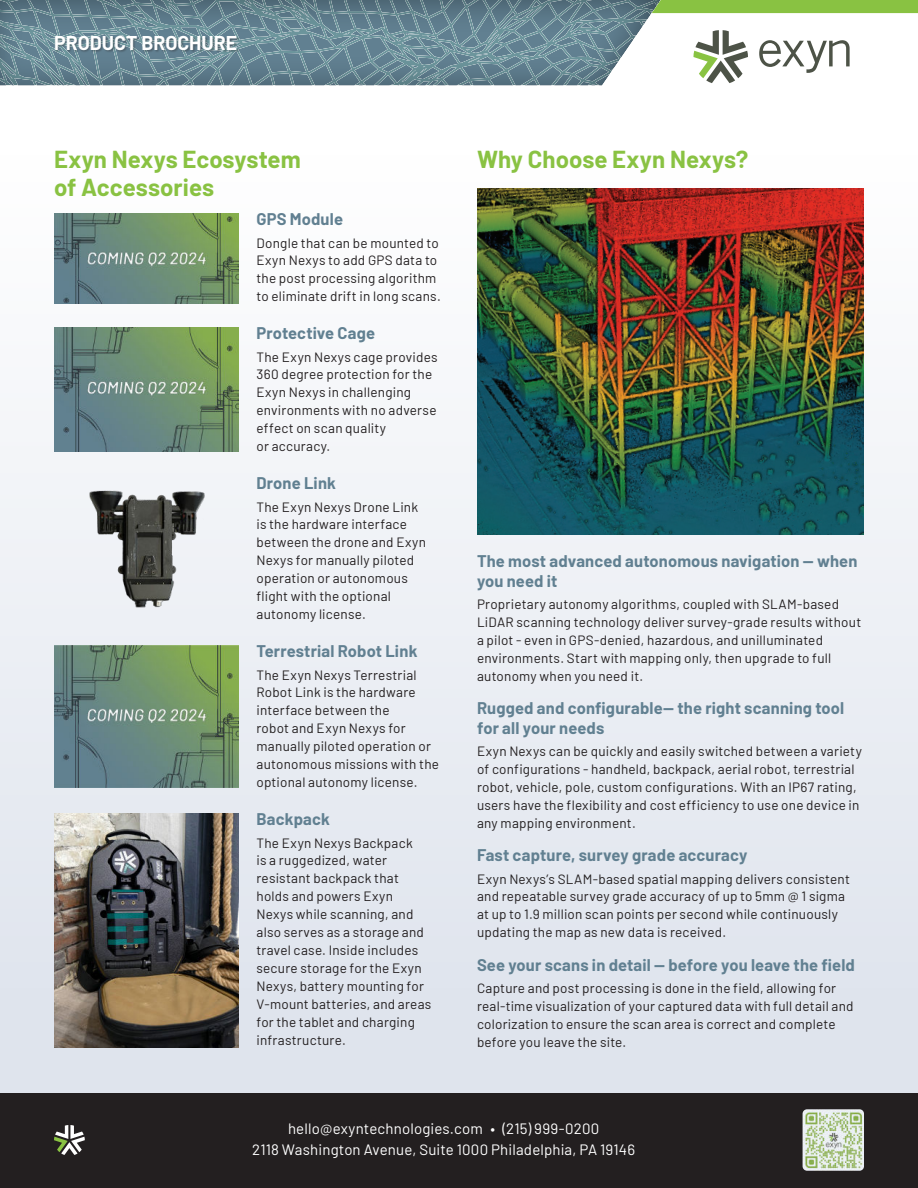
<style>
.page{position:relative;width:918px;height:1188px;background:#fff}
.page>*{position:absolute;margin:0;border:0;box-sizing:border-box;transform-origin:0 0}
.t1{font:700 24px/28.5px "Barlow";color:#89c242}
.t2{font:700 19.5px "Barlow";color:#fff}
.t3{font:700 16.5px/19.5px "Barlow";letter-spacing:.01em;color:#618091}
.t4{font:15px/21px "Barlow";letter-spacing:.01em;color:#fff;text-align:center}
.t5{font:13.5px/18px "Barlow";letter-spacing:.015em;color:#231f20}
</style>
<div class="page">
<svg style="left:0;top:0;width:574px;height:85px;background:#698794"></svg>
<div style="left:0;top:85px;width:918px;height:1008px;background:linear-gradient(to bottom,#fff,#dce1eb)"></div>
<svg style="left:574px;top:0;width:344px;height:126px"></svg>
<div style="left:0;top:1093px;width:918px;height:95px;background:#231f20"></div>
<svg style="left:54px;top:1125px;width:31px;height:30px"></svg>
<div style="left:55px;top:36px;width:185px;height:16px;background:#231f20;opacity:.33"></div>
<img style="left:803px;top:1109px;width:61px;height:62px">
<img style="left:54px;top:327px;width:184px;height:125px">
<img style="left:54px;top:477px;width:184px;height:139px">
<img style="left:54px;top:645px;width:184px;height:142px">
<img style="left:54px;top:813px;width:184px;height:234px">
<img style="left:477px;top:188px;width:387px;height:347px">
<img style="left:54px;top:213px;width:184px;height:90px">
<h2 class="t2" style="left:54px;top:35px;width:185px">PRODUCT BROCHURE</h2>
<h1 class="t1" style="left:54px;top:147px;width:248px">Exyn Nexys Ecosystem of Accessories</h1>
<p class="t3" style="left:256px;top:211px;width:88px">GPS Module</p>
<p class="t5" style="left:256px;top:235px;width:186px">Dongle that can be mounted to<br>Exyn Nexys to add GPS data to the post processing algorithm to eliminate drift in long scans.</p>
<p class="t3" style="left:256px;top:325px;width:120px">Protective Cage</p>
<p class="t5" style="left:256px;top:349px;width:183px">The Exyn Nexys cage provides<br>360 degree protection for the<br>Exyn Nexys in challenging environments with no adverse effect on scan quality<br>or accuracy.</p>
<p class="t3" style="left:256px;top:475px;width:81px">Drone Link</p>
<p class="t5" style="left:256px;top:499px;width:171px">The Exyn Nexys Drone Link is the hardware interface between the drone and Exyn<br>Nexys for manually piloted operation or autonomous flight with the optional autonomy license.</p>
<p class="t3" style="left:256px;top:643px;width:162px">Terrestrial Robot Link</p>
<p class="t5" style="left:256px;top:667px;width:184px">The Exyn Nexys Terrestrial<br>Robot Link is the hardware interface between the<br>robot and Exyn Nexys for manually piloted operation or autonomous missions with the optional autonomy license.</p>
<p class="t3" style="left:256px;top:811px;width:75px">Backpack</p>
<p class="t5" style="left:256px;top:835px;width:176px">The Exyn Nexys Backpack<br>is a ruggedized, water resistant backpack that holds and powers Exyn<br>Nexys while scanning, and also serves as a storage and travel case. Inside includes secure storage for the Exyn<br>Nexys, battery mounting for<br>V-mount batteries, and areas for the tablet and charging infrastructure.</p>
<h1 class="t1" style="left:477px;top:147px;width:273px">Why Choose Exyn Nexys?</h1>
<p class="t3" style="left:477px;top:553px;width:382px">The most advanced autonomous navigation — when you need it</p>
<p class="t5" style="left:477px;top:596px;width:386px">Proprietary autonomy algorithms, coupled with SLAM-based LiDAR scanning technology deliver survey-grade results without a pilot - even in GPS-denied, hazardous, and unilluminated environments. Start with mapping only, then upgrade to full autonomy when you need it.</p>
<p class="t3" style="left:477px;top:700px;width:369px">Rugged and configurable— the right scanning tool for all your needs</p>
<p class="t5" style="left:477px;top:743px;width:386px">Exyn Nexys can be quickly and easily switched between a variety of configurations - handheld, backpack, aerial robot, terrestrial robot, vehicle, pole, custom configurations. With an IP67 rating, users have the flexibility and cost efficiency to use one device in any mapping environment.</p>
<p class="t3" style="left:477px;top:847px;width:272px">Fast capture, survey grade accuracy</p>
<p class="t5" style="left:477px;top:871px;width:374px">Exyn Nexys’s SLAM-based spatial mapping delivers consistent and repeatable survey grade accuracy of up to 5mm @ 1 sigma at up to 1.9 million scan points per second while continuously updating the map as new data is received.</p>
<p class="t3" style="left:477px;top:954px;width:379px">See your scans in detail — before you leave the field</p>
<p class="t5" style="left:477px;top:980px;width:378px">Capture and post processing is done in the field, allowing for real-time visualization of your captured data with full detail and colorization to ensure the scan area is correct and complete before you leave the site.</p>
<p class="t4" style="left:252px;top:1119px;width:385px">hello@exyntechnologies.com • (215) 999-0200<br>2118 Washington Avenue, Suite 1000 Philadelphia, PA 19146</p>
</div>
